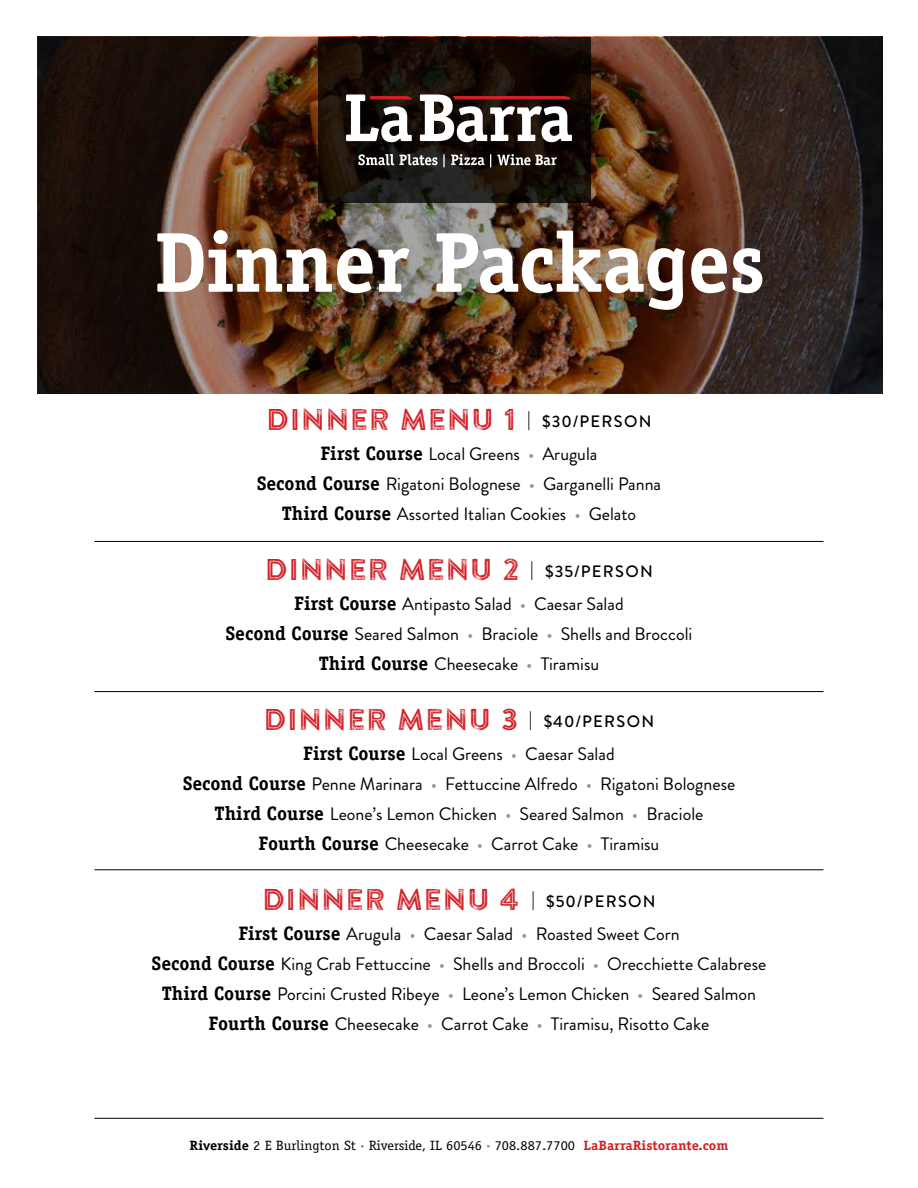
<style>
.page{position:relative;width:918px;height:1188px;background:#fff}
.page>*{position:absolute;margin:0;border:0;box-sizing:border-box;transform-origin:0 0}
.t1{font:700 85.35px "Officina Serif";letter-spacing:-.01em;color:#fff}
.t2{font:30px "Brandon Printed Inline";letter-spacing:.01em;color:#d12027}
.t3{font:18px/30px "Brandon Grotesque";color:#000;text-align:center}
.t4{font:13.5px "Officina Serif";color:#000;scale:1.06 1}
.s1{font-family:"Brandon Grotesque";font-size:18px;color:#000}
.s2{font-family:"Brandon Grotesque";font-weight:500;font-size:16.5px;color:#000}
.s3{font-family:"Officina Serif";font-weight:700;font-size:19.5px}
.s4{color:#939598}
.s5{font-weight:700}
.s6{font-size:7.5px;color:#939598}
.s7{font-weight:700;color:#d12027}
</style>
<div class="page">
<img style="left:38px;top:37px;width:844px;height:357px">
<hr style="left:94px;top:691px;width:730px;height:1px;background:#000">
<hr style="left:94px;top:869px;width:730px;height:1px;background:#000">
<hr style="left:94px;top:541px;width:730px;height:1px;background:#000">
<svg style="left:319px;top:37px;width:272px;height:165px;background:#170f09"></svg>
<svg style="left:358px;top:154px;width:199px;height:13px"></svg>
<svg style="left:420px;top:94px;width:152px;height:48px"></svg>
<svg style="left:346px;top:95px;width:66px;height:47px"></svg>
<hr style="left:94px;top:1118px;width:730px;height:1px;background:#000">
<h1 class="t1" style="left:155px;top:209px;width:612px">Dinner Packages</h1>
<h2 class="t2" style="left:266px;top:401px;width:387px">DINNER MENU 1 <span class="s1">|</span> <span class="s2">$30/PERSON</span></h2>
<p class="t3" style="left:257px;top:439px;width:406px"><span class="s3">First Course</span> Local Greens <span class="s4">•</span> Arugula<br><span class="s3">Second Course</span> Rigatoni Bolognese <span class="s4">•</span> Garganelli Panna<br><span class="s3">Third Course</span> Assorted Italian Cookies <span class="s4">•</span> Gelato</p>
<h2 class="t2" style="left:265px;top:551px;width:389px">DINNER MENU 2 <span class="s1">|</span> <span class="s2">$35/PERSON</span></h2>
<p class="t3" style="left:226px;top:589px;width:468px"><span class="s3">First Course</span> Antipasto Salad <span class="s4">•</span> Caesar Salad<br><span class="s3">Second Course</span> Seared Salmon <span class="s4">•</span> Braciole <span class="s4">•</span> Shells and Broccoli<br><span class="s3">Third Course</span> Cheesecake <span class="s4">•</span> Tiramisu</p>
<h2 class="t2" style="left:264px;top:701px;width:392px">DINNER MENU 3 <span class="s1">|</span> <span class="s2">$40/PERSON</span></h2>
<p class="t3" style="left:183px;top:739px;width:554px"><span class="s3">First Course</span> Local Greens <span class="s4">•</span> Caesar Salad<br><span class="s3">Second Course</span> Penne Marinara <span class="s4">•</span> Fettuccine Alfredo <span class="s4">•</span> Rigatoni Bolognese <span class="s3">Third Course</span> Leone’s Lemon Chicken <span class="s4">•</span> Seared Salmon <span class="s4">•</span> Braciole<br><span class="s3">Fourth Course</span> Cheesecake <span class="s4">•</span> Carrot Cake <span class="s4">•</span> Tiramisu</p>
<h2 class="t2" style="left:262px;top:881px;width:395px">DINNER MENU 4 <span class="s1">|</span> <span class="s2">$50/PERSON</span></h2>
<p class="t3" style="left:152px;top:919px;width:616px"><span class="s3">First Course</span> Arugula <span class="s4">•</span> Caesar Salad <span class="s4">•</span> Roasted Sweet Corn<br><span class="s3">Second Course</span> King Crab Fettuccine <span class="s4">•</span> Shells and Broccoli <span class="s4">•</span> Orecchiette Calabrese <span class="s3">Third Course</span> Porcini Crusted Ribeye <span class="s4">•</span> Leone’s Lemon Chicken <span class="s4">•</span> Seared Salmon <span class="s3">Fourth Course</span> Cheesecake <span class="s4">•</span> Carrot Cake <span class="s4">•</span> Tiramisu, Risotto Cake</p>
<p class="t4" style="left:190px;top:1138px;width:510px"><span class="s5">Riverside</span> 2 E Burlington St <span class="s6">•</span> Riverside, IL 60546 <span class="s6">•</span> 708.887.7700 <span class="s7">LaBarraRistorante.com</span></p>
</div>
